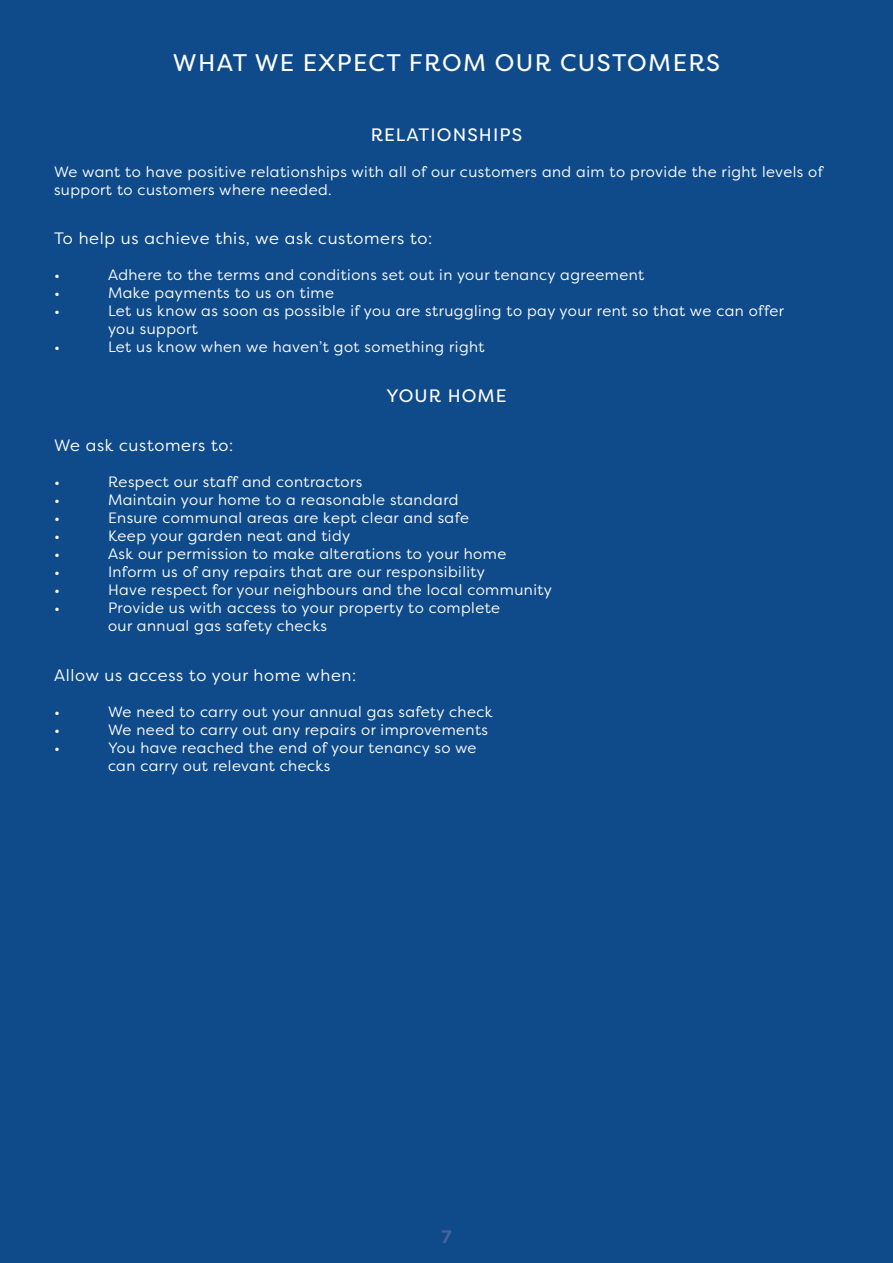
<style>
.page{position:relative;width:893px;height:1263px;background:#0f4b8b}
.page>*{position:absolute;margin:0;border:0;box-sizing:border-box;transform-origin:0 0}
.t1{font:24px "Filson Pro";letter-spacing:.06em;color:#fff}
.t2{font:18px "Filson Pro";letter-spacing:.06em;color:#fff}
.t3{font:700 18px "Filson Pro";color:#47639c}
.t4{font:16.5px "Filson Pro";letter-spacing:.04em;color:#fff}
.t5{font:15px/18px "Filson Pro";letter-spacing:.03em;color:#fff}
</style>
<div class="page">
<p class="t1" style="left:173px;top:47px;width:549px">WHAT WE EXPECT FROM OUR CUSTOMERS</p>
<p class="t2" style="left:371px;top:122px;width:153px">RELATIONSHIPS</p>
<p class="t5" style="left:54px;top:162px;width:771px">We want to have positive relationships with all of our customers and aim to provide the right levels of support to customers where needed.</p>
<p class="t4" style="left:54px;top:228px;width:380px">To help us achieve this, we ask customers to:</p>
<p class="t5" style="left:54px;top:266px;width:7px">•</p>
<p class="t5" style="left:108px;top:266px;width:538px">Adhere to the terms and conditions set out in your tenancy agreement</p>
<p class="t5" style="left:54px;top:284px;width:7px">•</p>
<p class="t5" style="left:108px;top:284px;width:227px">Make payments to us on time</p>
<p class="t5" style="left:54px;top:302px;width:7px">•</p>
<p class="t5" style="left:108px;top:302px;width:678px">Let us know as soon as possible if you are struggling to pay your rent so that we can offer</p>
<p class="t5" style="left:108px;top:320px;width:91px">you support</p>
<p class="t5" style="left:54px;top:338px;width:7px">•</p>
<p class="t5" style="left:108px;top:338px;width:378px">Let us know when we haven’t got something right</p>
<p class="t2" style="left:386px;top:383px;width:122px">YOUR HOME</p>
<p class="t4" style="left:54px;top:435px;width:181px">We ask customers to:</p>
<p class="t5" style="left:54px;top:473px;width:7px">•</p>
<p class="t5" style="left:108px;top:473px;width:256px">Respect our staff and contractors</p>
<p class="t5" style="left:54px;top:491px;width:7px">•</p>
<p class="t5" style="left:108px;top:491px;width:352px">Maintain your home to a reasonable standard</p>
<p class="t5" style="left:54px;top:509px;width:7px">•</p>
<p class="t5" style="left:108px;top:509px;width:363px">Ensure communal areas are kept clear and safe</p>
<p class="t5" style="left:54px;top:527px;width:7px">•</p>
<p class="t5" style="left:108px;top:527px;width:244px">Keep your garden neat and tidy</p>
<p class="t5" style="left:54px;top:545px;width:7px">•</p>
<p class="t5" style="left:108px;top:545px;width:400px">Ask our permission to make alterations to your home</p>
<p class="t5" style="left:54px;top:563px;width:7px">•</p>
<p class="t5" style="left:108px;top:563px;width:379px">Inform us of any repairs that are our responsibility</p>
<p class="t5" style="left:54px;top:581px;width:7px">•</p>
<p class="t5" style="left:108px;top:581px;width:445px">Have respect for your neighbours and the local community</p>
<p class="t5" style="left:54px;top:599px;width:7px">•</p>
<p class="t5" style="left:108px;top:599px;width:394px">Provide us with access to your property to complete</p>
<p class="t5" style="left:108px;top:617px;width:221px">our annual gas safety checks</p>
<p class="t4" style="left:54px;top:664px;width:304px">Allow us access to your home when:</p>
<p class="t5" style="left:54px;top:702px;width:7px">•</p>
<p class="t5" style="left:108px;top:702px;width:386px">We need to carry out your annual gas safety check</p>
<p class="t5" style="left:54px;top:720px;width:7px">•</p>
<p class="t5" style="left:108px;top:720px;width:381px">We need to carry out any repairs or improvements</p>
<p class="t5" style="left:54px;top:738px;width:7px">•</p>
<p class="t5" style="left:108px;top:738px;width:370px">You have reached the end of your tenancy so we</p>
<p class="t5" style="left:108px;top:756px;width:224px">can carry out relevant checks</p>
<p class="t3" style="left:441px;top:1225px;width:12px">7</p>
</div>
